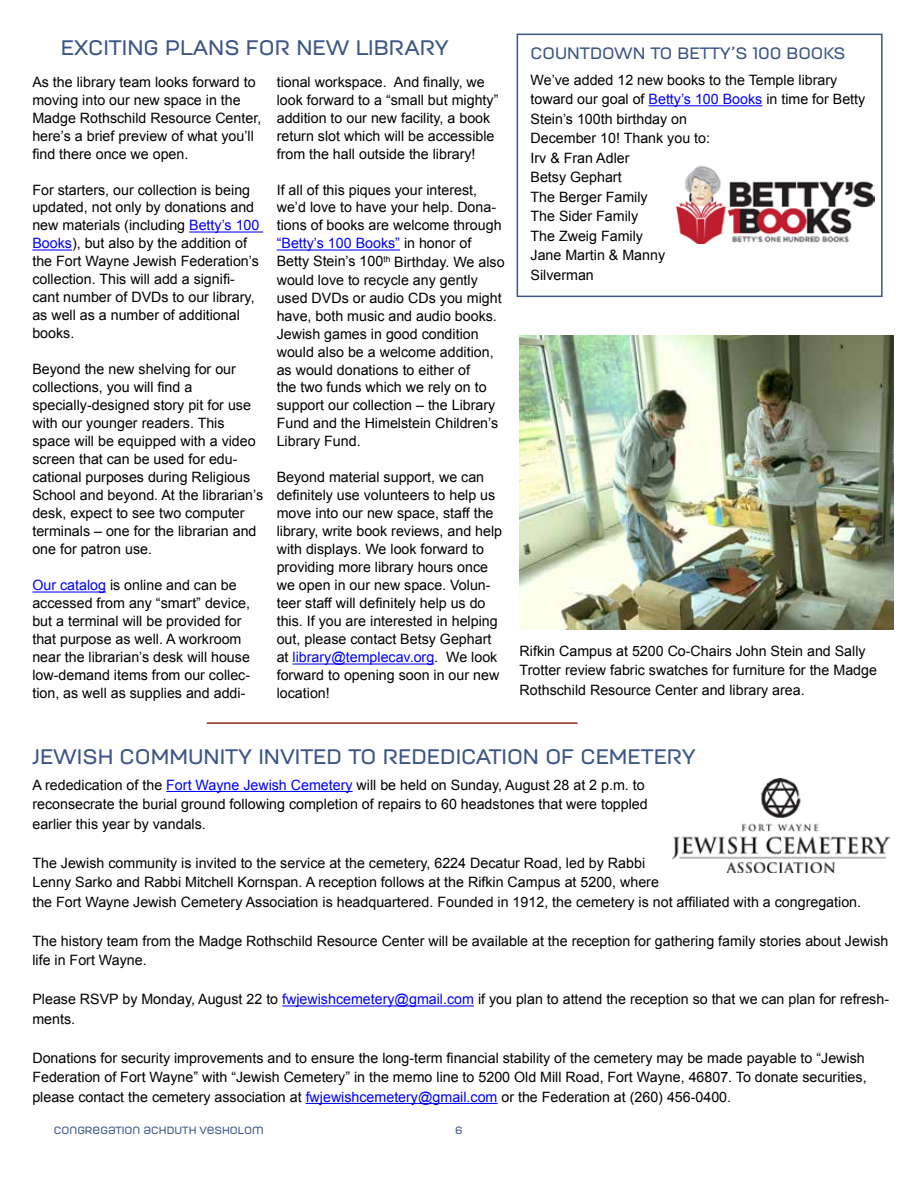
<style>
.page{position:relative;width:918px;height:1188px;background:#fff}
.page>*{position:absolute;margin:0;border:0;box-sizing:border-box;transform-origin:0 0}
.t1{font:500 21px "Moderna Unicase";color:#3c5586}
.t2{font:500 16.5px "Moderna Unicase";color:#3c5586}
.t3{font:14.25px/18px "Arial";color:#000}
.t4{font:500 10.5px "Moderna Unicase";color:#3c5586}
.s1{color:#00f}
</style>
<div class="page">
<img style="left:676px;top:165px;width:199px;height:78px">
<hr style="left:189px;top:232px;width:74px;height:1px;background:#00f">
<hr style="left:32px;top:250px;width:40px;height:1px;background:#00f">
<hr style="left:32px;top:592px;width:74px;height:1px;background:#00f">
<hr style="left:277px;top:250px;width:123px;height:1px;background:#00f">
<hr style="left:293px;top:664px;width:141px;height:1px;background:#00f">
<hr style="left:649px;top:105px;width:113px;height:1px;background:#00f">
<img style="left:520px;top:336px;width:374px;height:294px">
<hr style="left:166px;top:791px;width:187px;height:1px;background:#00f">
<hr style="left:282px;top:1005px;width:192px;height:1px;background:#00f">
<hr style="left:306px;top:1103px;width:192px;height:1px;background:#00f">
<img style="left:672px;top:778px;width:218px;height:94px">
<div style="left:517px;top:34px;width:366px;height:263px;border:2px solid #3c5586"></div>
<hr style="left:207px;top:722px;width:371px;height:2px;background:#992821">
<h1 class="t1" style="left:61px;top:32px;width:389px">EXCITING PLANS FOR NEW LIBRARY</h1>
<p class="t3" style="left:32px;top:73px;width:230px">As the library team looks forward to moving into our new space in the<br>Madge Rothschild Resource Center, here’s a brief preview of what you’ll find there once we open.</p>
<p class="t3" style="left:32px;top:181px;width:229px">For starters, our collection is being updated, not only by donations and new materials (including <span class="s1">Betty’s 100<br>Books</span>), but also by the addition of the Fort Wayne Jewish Federation’s collection. This will add a signifi&shy;cant number of DVDs to our library, as well as a number of additional books.</p>
<p class="t3" style="left:32px;top:361px;width:232px">Beyond the new shelving for our collections, you will find a specially-designed story pit for use with our younger readers. This space will be equipped with a video screen that can be used for edu&shy;cational purposes during Religious<br>School and beyond. At the librarian’s desk, expect to see two computer terminals – one for the librarian and one for patron use.</p>
<p class="t3" style="left:32px;top:577px;width:219px"><span class="s1">Our catalog</span> is online and can be accessed from any “smart” device, but a terminal will be provided for that purpose as well. A workroom near the librarian’s desk will house low-demand items from our collec&shy;tion, as well as supplies and addi-</p>
<p class="t3" style="left:277px;top:73px;width:223px">tional workspace. And finally, we look forward to a “small but mighty” addition to our new facility, a book return slot which will be accessible from the hall outside the library!</p>
<p class="t3" style="left:277px;top:181px;width:229px">If all of this piques your interest, we’d love to have your help. Dona&shy;tions of books are welcome through <span class="s1">“Betty’s 100 Books”</span> in honor of<br>Betty Stein’s 100<sup>th</sup> Birthday. We also would love to recycle any gently used DVDs or audio CDs you might have, both music and audio books.<br>Jewish games in good condition would also be a welcome addition, as would donations to either of<br>the two funds which we rely on to support our collection – the Library<br>Fund and the Himelstein Children’s<br>Library Fund.</p>
<p class="t3" style="left:277px;top:469px;width:227px">Beyond material support, we can definitely use volunteers to help us move into our new space, staff the library, write book reviews, and help with displays. We look forward to providing more library hours once we open in our new space. Volun&shy;teer staff will definitely help us do this. If you are interested in helping out, please contact Betsy Gephart at <span class="s1">library@templecav.org</span>. We look forward to opening soon in our new location!</p>
<p class="t2" style="left:531px;top:40px;width:317px">COUNTDOWN TO BETTY’S 100 BOOKS</p>
<p class="t3" style="left:531px;top:70px;width:336px;line-height:19.5px">We’ve added 12 new books to the Temple library toward our goal of <span class="s1">Betty’s 100 Books</span> in time for Betty<br>Stein’s 100th birthday on<br>December 10! Thank you to:<br>Irv &amp; Fran Adler<br>Betsy Gephart<br>The Berger Family<br>The Sider Family<br>The Zweig Family<br>Jane Martin &amp; Manny<br>Silverman</p>
<p class="t3" style="left:520px;top:641px;width:359px;line-height:19.5px">Rifkin Campus at 5200 Co-Chairs John Stein and Sally<br>Trotter review fabric swatches for furniture for the Madge<br>Rothschild Resource Center and library area.</p>
<h1 class="t1" style="left:32px;top:740px;width:665px">JEWISH COMMUNITY INVITED TO REDEDICATION OF CEMETERY</h1>
<p class="t3" style="left:32px;top:775px;width:617px;line-height:19.5px">A rededication of the <span class="s1">Fort Wayne Jewish Cemetery</span> will be held on Sunday, August 28 at 2 p.m. to reconsecrate the burial ground following completion of repairs to 60 headstones that were toppled earlier this year by vandals.</p>
<p class="t3" style="left:32px;top:853px;width:830px;line-height:19.5px">The Jewish community is invited to the service at the cemetery, 6224 Decatur Road, led by Rabbi<br>Lenny Sarko and Rabbi Mitchell Kornspan. A reception follows at the Rifkin Campus at 5200, where<br>the Fort Wayne Jewish Cemetery Association is headquartered. Founded in 1912, the cemetery is not affiliated with a congregation.</p>
<p class="t3" style="left:32px;top:931px;width:858px;line-height:19.5px">The history team from the Madge Rothschild Resource Center will be available at the reception for gathering family stories about Jewish life in Fort Wayne.</p>
<p class="t3" style="left:32px;top:990px;width:858px;line-height:19.5px">Please RSVP by Monday, August 22 to <span class="s1">fwjewishcemetery@gmail.com</span> if you plan to attend the reception so that we can plan for refresh&shy;ments.</p>
<p class="t3" style="left:32px;top:1048px;width:836px;line-height:19.5px">Donations for security improvements and to ensure the long-term financial stability of the cemetery may be made payable to “Jewish<br>Federation of Fort Wayne” with “Jewish Cemetery” in the memo line to 5200 Old Mill Road, Fort Wayne, 46807. To donate securities, please contact the cemetery association at <span class="s1">fwjewishcemetery@gmail.com</span> or the Federation at (260) 456-0400.</p>
<p class="t4" style="left:54px;top:1122px;width:211px">CONGREGATION ACHDUTH VESHOLOM</p>
<p class="t4" style="left:455px;top:1122px;width:9px">6</p>
</div>
